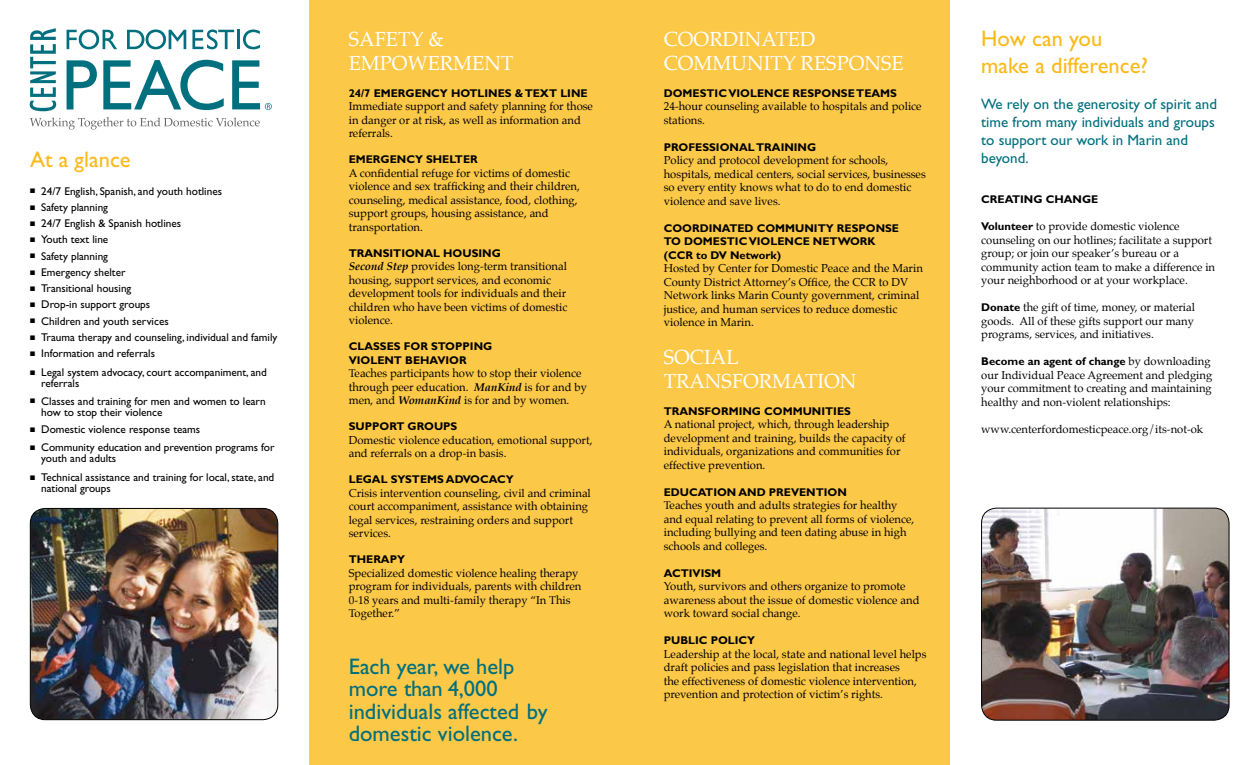
<style>
.page{position:relative;width:1260px;height:765px;background:#fff}
.page>*{position:absolute;margin:0;border:0;box-sizing:border-box;transform-origin:0 0}
.t1{font:22.5px/22.5px "Gill Sans";color:#006f7e}
.t2{font:22.5px/27px "Gill Sans";color:#fbba1b}
.t3{font:20px/24px "Palatino";color:#fff}
.t4{font:15px/18px "Gill Sans";color:#006f7e}
.t5{font:11.25px/13.5px "Palatino";color:#000}
.t6{font:11.25px/11.2px "Gill Sans";color:#000}
.t7{font:700 11.25px/13.5px "Gill Sans";color:#000}
.s1{font-weight:700;font-style:italic}
.s2{font-family:"Gill Sans";font-weight:700}
.s3{font-family:"Palatino";font-weight:400}
</style>
<div class="page">
<div style="left:310px;top:0;width:640px;height:765px;background:#fcc848"></div>
<img style="left:982px;top:508px;width:247px;height:212px">
<div style="left:981px;top:508px;width:248px;height:212px;border:1px solid #000;border-radius:15px"></div>
<img style="left:30px;top:508px;width:248px;height:212px">
<div style="left:30px;top:508px;width:248px;height:212px;border:1px solid #000;border-radius:15px"></div>
<svg style="left:30px;top:117px;width:230px;height:13px"></svg>
<svg style="left:67px;top:29px;width:50px;height:20px"></svg>
<svg style="left:127px;top:29px;width:59px;height:20px"></svg>
<svg style="left:192px;top:30px;width:42px;height:19px"></svg>
<hr style="left:237px;top:30px;width:3px;height:19px;background:#006f7e">
<svg style="left:243px;top:30px;width:17px;height:19px"></svg>
<svg style="left:67px;top:60px;width:30px;height:49px"></svg>
<svg style="left:103px;top:60px;width:121px;height:50px"></svg>
<svg style="left:30px;top:28px;width:26px;height:83px"></svg>
<svg style="left:232px;top:60px;width:40px;height:50px"></svg>
<h1 class="t2" style="left:30px;top:146px;width:102px">At a glance</h1>
<p class="t6" style="left:30px;top:185px;width:194px">■ 24/7 English, Spanish, and youth hotlines</p>
<p class="t6" style="left:30px;top:201px;width:80px">■ Safety planning</p>
<p class="t6" style="left:30px;top:218px;width:153px">■ 24/7 English &amp; Spanish hotlines</p>
<p class="t6" style="left:30px;top:234px;width:80px">■ Youth text line</p>
<p class="t6" style="left:30px;top:250px;width:80px">■ Safety planning</p>
<p class="t6" style="left:30px;top:266px;width:97px">■ Emergency shelter</p>
<p class="t6" style="left:30px;top:283px;width:103px">■ Transitional housing</p>
<p class="t6" style="left:30px;top:299px;width:122px">■ Drop-in support groups</p>
<p class="t6" style="left:30px;top:315px;width:140px">■ Children and youth services</p>
<p class="t6" style="left:30px;top:331px;width:249px">■ Trauma therapy and counseling, individual and family</p>
<p class="t6" style="left:30px;top:348px;width:127px">■ Information and referrals</p>
<p class="t6" style="left:41px;top:366px;width:227px;text-indent:-11px">■ Legal system advocacy, court accompaniment, and referrals</p>
<p class="t6" style="left:41px;top:395px;width:226px;text-indent:-11px">■ Classes and training for men and women to learn how to stop their violence</p>
<p class="t6" style="left:30px;top:424px;width:172px">■ Domestic violence response teams</p>
<p class="t6" style="left:41px;top:441px;width:235px;text-indent:-11px">■ Community education and prevention programs for youth and adults</p>
<p class="t6" style="left:41px;top:471px;width:235px;text-indent:-11px">■ Technical assistance and training for local, state, and national groups</p>
<h2 class="t3" style="left:349px;top:27px;width:166px">SAFETY &amp;<br>EMPOWERMENT</h2>
<p class="t7" style="left:349px;top:86px;width:240px">24/7 EMERGENCY HOTLINES &amp; TEXT LINE</p>
<p class="t5" style="left:349px;top:100px;width:246px">Immediate support and safety planning for those in danger or at risk, as well as information and referrals.</p>
<p class="t7" style="left:349px;top:152px;width:131px">EMERGENCY SHELTER</p>
<p class="t5" style="left:349px;top:166px;width:233px">A confidential refuge for victims of domestic violence and sex trafficking and their children, counseling, medical assistance, food, clothing, support groups, housing assistance, and transportation.</p>
<p class="t7" style="left:349px;top:246px;width:154px">TRANSITIONAL HOUSING</p>
<p class="t5" style="left:349px;top:260px;width:220px"><span class="s1">Second Step</span> provides long-term transitional housing, support services, and economic development tools for individuals and their children who have been victims of domestic violence.</p>
<p class="t7" style="left:349px;top:339px;width:145px">CLASSES FOR STOPPING<br>VIOLENT BEHAVIOR</p>
<p class="t5" style="left:349px;top:367px;width:240px">Teaches participants how to stop their violence through peer education. <span class="s1">ManKind</span> is for and by men, and <span class="s1">WomanKind</span> is for and by women.</p>
<p class="t7" style="left:349px;top:419px;width:110px">SUPPORT GROUPS</p>
<p class="t5" style="left:349px;top:433px;width:245px">Domestic violence education, emotional support, and referrals on a drop-in basis.</p>
<p class="t7" style="left:349px;top:472px;width:167px">LEGAL SYSTEMS ADVOCACY</p>
<p class="t5" style="left:349px;top:486px;width:244px">Crisis intervention counseling, civil and criminal court accompaniment, assistance with obtaining legal services, restraining orders and support services.</p>
<p class="t7" style="left:349px;top:552px;width:58px">THERAPY</p>
<p class="t5" style="left:349px;top:566px;width:234px">Specialized domestic violence healing therapy program for individuals, parents with children 0-18 years and multi-family therapy “In This Together.”</p>
<h1 class="t1" style="left:349px;top:655px;width:200px">Each year, we help more than 4,000 individuals affected by domestic violence.</h1>
<h2 class="t3" style="left:664px;top:27px;width:242px">COORDINATED<br>COMMUNITY RESPONSE</h2>
<p class="t7" style="left:664px;top:86px;width:235px">DOMESTIC VIOLENCE RESPONSE TEAMS</p>
<p class="t5" style="left:664px;top:100px;width:259px">24-hour counseling available to hospitals and police stations.</p>
<p class="t7" style="left:664px;top:140px;width:154px">PROFESSIONAL TRAINING</p>
<p class="t5" style="left:664px;top:154px;width:264px">Policy and protocol development for schools, hospitals, medical centers, social services, businesses so every entity knows what to do to end domestic violence and save lives.</p>
<p class="t7" style="left:664px;top:221px;width:18px">COORDINATED</p>
<p class="t7" style="left:757px;top:221px;width:19px">COMMUNITY</p>
<p class="t7" style="left:837px;top:221px;width:17px">RESPONSE</p>
<p class="t7" style="left:664px;top:234px;width:38px">TO DOMESTIC</p>
<p class="t7" style="left:749px;top:234px;width:17px">VIOLENCE</p>
<p class="t7" style="left:813px;top:234px;width:20px">NETWOR</p>
<p class="t7" style="left:868px;top:234px;width:10px">K</p>
<p class="t7" style="left:664px;top:248px;width:119px">(CCR TO DV NETWORK)</p>
<p class="t5" style="left:664px;top:262px;width:261px">Hosted by Center for Domestic Peace and the Marin County District Attorney’s Office, the CCR to DV Network links Marin County government, criminal justice, and human services to reduce domestic violence in Marin.</p>
<h2 class="t3" style="left:664px;top:345px;width:194px">SOCIAL<br>TRANSFORMATION</h2>
<p class="t7" style="left:664px;top:404px;width:189px">TRANSFORMING COMMUNITIES</p>
<p class="t5" style="left:664px;top:418px;width:243px">A national project, which, through leadership development and training, builds the capacity of individuals, organizations and communities for effective prevention.</p>
<p class="t7" style="left:664px;top:485px;width:185px">EDUCATION AND PREVENTION</p>
<p class="t5" style="left:664px;top:499px;width:252px">Teaches youth and adults strategies for healthy and equal relating to prevent all forms of violence, including bullying and teen dating abuse in high schools and colleges.</p>
<p class="t7" style="left:664px;top:566px;width:59px">ACTIVISM</p>
<p class="t5" style="left:664px;top:580px;width:257px">Youth, survivors and others organize to promote awareness about the issue of domestic violence and work toward social change.</p>
<p class="t7" style="left:664px;top:633px;width:93px">PUBLIC POLICY</p>
<p class="t5" style="left:664px;top:647px;width:264px">Leadership at the local, state and national level helps draft policies and pass legislation that increases<br>the effectiveness of domestic violence intervention, prevention and protection of victim’s rights.</p>
<h1 class="t2" style="left:981px;top:25px;width:168px">How can you make a difference?</h1>
<h3 class="t4" style="left:981px;top:95px;width:237px">We rely on the generosity of spirit and time from many individuals and groups to support our work in Marin and beyond.</h3>
<p class="t7" style="left:981px;top:192px;width:119px">CREATING CHANGE</p>
<p class="t5" style="left:981px;top:220px;width:235px"><span class="s2">VOLUNTEER</span> to provide domestic violence counseling on our hotlines; facilitate a support group; or join our speaker’s bureau or a community action team to make a difference in your neighborhood or at your workplace.</p>
<p class="t5" style="left:981px;top:301px;width:215px;text-align:justify"><span class="s2">DONATE</span> the gift of time, money, or material goods. All of these gifts support our many programs, services, and initiatives.</p>
<p class="t7" style="left:981px;top:354px;width:231px">BECOME AN AGENT OF CHANGE <span class="s3">by downloading</span></p>
<p class="t5" style="left:981px;top:368px;width:233px;text-align:justify">our Individual Peace Agreement and pledging your commitment to creating and maintaining healthy and non-violent relationships:</p>
<p class="t5" style="left:981px;top:422px;width:223px">www.centerfordomesticpeace.org/its-not-ok</p>
</div>
